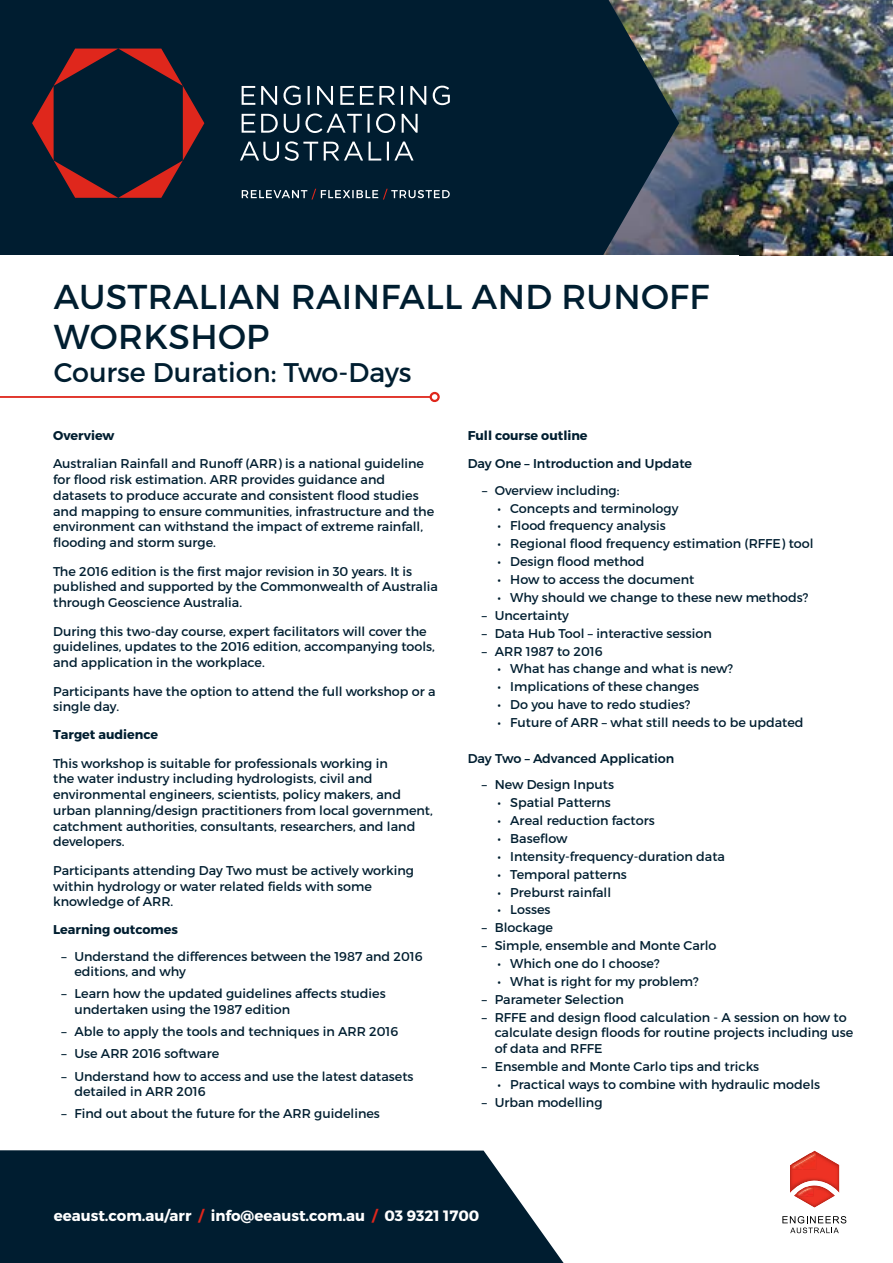
<style>
.page{position:relative;width:893px;height:1263px;background:#fff}
.page>*{position:absolute;margin:0;border:0;box-sizing:border-box;transform-origin:0 0}
.t1{font:34.5px/40.5px "Montserrat";letter-spacing:.01em;color:#001e30}
.t2{font:27px "Montserrat";color:#001e30}
.t3{font:700 15px "Montserrat";color:#fff}
.t4{font:12.75px/15.8px "Montserrat";color:#001e30}
.t5{font:700 12.75px "Montserrat";color:#001e30}
.t6{font:500 12.75px "Montserrat";color:#001e30}
.s1{color:#df271c}
</style>
<div class="page">
<img style="left:679px;top:0;width:214px;height:256px">
<svg style="left:0;top:1150px;width:564px;height:113px;background:#122d3f"></svg>
<svg style="left:0;top:0;width:679px;height:255px;background:#072235"></svg>
<svg style="left:430px;top:392px;width:10px;height:10px"></svg>
<hr style="left:0;top:396px;width:431px;height:2px;background:#df271c">
<svg style="left:782px;top:1216px;width:64px;height:17px"></svg>
<svg style="left:790px;top:1150px;width:49px;height:58px"></svg>
<img style="left:798px;top:1188px;width:14px;height:7px">
<svg style="left:32px;top:49px;width:172px;height:149px;background:#291e2c"></svg>
<svg style="left:240px;top:141px;width:174px;height:20px;background:#374e5d"></svg>
<svg style="left:242px;top:113px;width:176px;height:20px;background:#3b5160"></svg>
<svg style="left:242px;top:86px;width:208px;height:19px"></svg>
<svg style="left:242px;top:189px;width:208px;height:11px;background:#3e5260"></svg>
<h1 class="t1" style="left:54px;top:276px;width:657px">AUSTRALIAN RAINFALL AND RUNOFF<br>WORKSHOP</h1>
<h2 class="t2" style="left:54px;top:356px;width:359px">Course Duration: Two-Days</h2>
<p class="t5" style="left:53px;top:427px;width:63px">Overview</p>
<p class="t4" style="left:53px;top:456px;width:383px">Australian Rainfall and Runoff (ARR) is a national guideline for flood risk estimation. ARR provides guidance and datasets to produce accurate and consistent flood studies and mapping to ensure communities, infrastructure and the environment can withstand the impact of extreme rainfall, flooding and storm surge.</p>
<p class="t4" style="left:53px;top:563px;width:386px">The 2016 edition is the first major revision in 30 years. It is published and supported by the Commonwealth of Australia through Geoscience Australia.</p>
<p class="t4" style="left:53px;top:623px;width:383px">During this two-day course, expert facilitators will cover the guidelines, updates to the 2016 edition, accompanying tools, and application in the workplace.</p>
<p class="t4" style="left:53px;top:683px;width:384px">Participants have the option to attend the full workshop or a single day.</p>
<p class="t5" style="left:53px;top:727px;width:107px">Target audience</p>
<p class="t4" style="left:53px;top:755px;width:381px">This workshop is suitable for professionals working in<br>the water industry including hydrologists, civil and environmental engineers, scientists, policy makers, and urban planning/design practitioners from local government, catchment authorities, consultants, researchers, and land developers.</p>
<p class="t4" style="left:53px;top:862px;width:362px">Participants attending Day Two must be actively working within hydrology or water related fields with some knowledge of ARR.</p>
<p class="t5" style="left:53px;top:922px;width:126px">Learning outcomes</p>
<p class="t4" style="left:74px;top:948px;width:350px;text-indent:-13px">– Understand the differences between the 1987 and 2016 editions, and why</p>
<p class="t4" style="left:74px;top:986px;width:313px;text-indent:-13px">– Learn how the updated guidelines affects studies undertaken using the 1987 edition</p>
<p class="t4" style="left:62px;top:1024px;width:338px">– Able to apply the tools and techniques in ARR 2016</p>
<p class="t4" style="left:62px;top:1046px;width:159px">– Use ARR 2016 software</p>
<p class="t4" style="left:74px;top:1068px;width:341px;text-indent:-13px">– Understand how to access and use the latest datasets detailed in ARR 2016</p>
<p class="t4" style="left:62px;top:1106px;width:320px">– Find out about the future for the ARR guidelines</p>
<p class="t5" style="left:468px;top:427px;width:121px">Full course outline</p>
<p class="t6" style="left:468px;top:456px;width:226px">Day One – Introduction and Update</p>
<p class="t4" style="left:482px;top:482px;width:139px">– Overview including:</p>
<p class="t4" style="left:497px;top:500px;width:182px">• Concepts and terminology</p>
<p class="t4" style="left:497px;top:518px;width:170px">• Flood frequency analysis</p>
<p class="t4" style="left:497px;top:536px;width:317px">• Regional flood frequency estimation (RFFE) tool</p>
<p class="t4" style="left:497px;top:554px;width:149px">• Design flood method</p>
<p class="t4" style="left:497px;top:572px;width:198px">• How to access the document</p>
<p class="t4" style="left:497px;top:589px;width:312px">• Why should we change to these new methods?</p>
<p class="t4" style="left:482px;top:607px;width:89px">– Uncertainty</p>
<p class="t4" style="left:482px;top:625px;width:232px">– Data Hub Tool – interactive session</p>
<p class="t4" style="left:482px;top:643px;width:122px">– ARR 1987 to 2016</p>
<p class="t4" style="left:497px;top:661px;width:237px">• What has change and what is new?</p>
<p class="t4" style="left:497px;top:679px;width:203px">• Implications of these changes</p>
<p class="t4" style="left:497px;top:697px;width:194px">• Do you have to redo studies?</p>
<p class="t4" style="left:497px;top:715px;width:308px">• Future of ARR – what still needs to be updated</p>
<p class="t6" style="left:468px;top:750px;width:208px">Day Two – Advanced Application</p>
<p class="t4" style="left:482px;top:777px;width:134px">– New Design Inputs</p>
<p class="t4" style="left:497px;top:795px;width:115px">• Spatial Patterns</p>
<p class="t4" style="left:497px;top:812px;width:159px">• Areal reduction factors</p>
<p class="t4" style="left:497px;top:830px;width:72px">• Baseflow</p>
<p class="t4" style="left:497px;top:848px;width:229px">• Intensity-frequency-duration data</p>
<p class="t4" style="left:497px;top:866px;width:131px">• Temporal patterns</p>
<p class="t4" style="left:497px;top:884px;width:115px">• Preburst rainfall</p>
<p class="t4" style="left:497px;top:902px;width:55px">• Losses</p>
<p class="t4" style="left:482px;top:920px;width:73px">– Blockage</p>
<p class="t4" style="left:482px;top:938px;width:236px">– Simple, ensemble and Monte Carlo</p>
<p class="t4" style="left:497px;top:955px;width:164px">• Which one do I choose?</p>
<p class="t4" style="left:497px;top:973px;width:203px">• What is right for my problem?</p>
<p class="t4" style="left:482px;top:991px;width:143px">– Parameter Selection</p>
<p class="t4" style="left:495px;top:1009px;width:360px;text-indent:-13px">– RFFE and design flood calculation - A session on how to calculate design floods for routine projects including use of data and RFFE</p>
<p class="t4" style="left:482px;top:1058px;width:279px">– Ensemble and Monte Carlo tips and tricks</p>
<p class="t4" style="left:497px;top:1076px;width:324px">• Practical ways to combine with hydraulic models</p>
<p class="t4" style="left:482px;top:1094px;width:122px">– Urban modelling</p>
<p class="t3" style="left:54px;top:1207px;width:427px">eeaust.com.au/arr <span class="s1">/</span> info@eeaust.com.au <span class="s1">/</span> 03 9321 1700</p>
</div>
